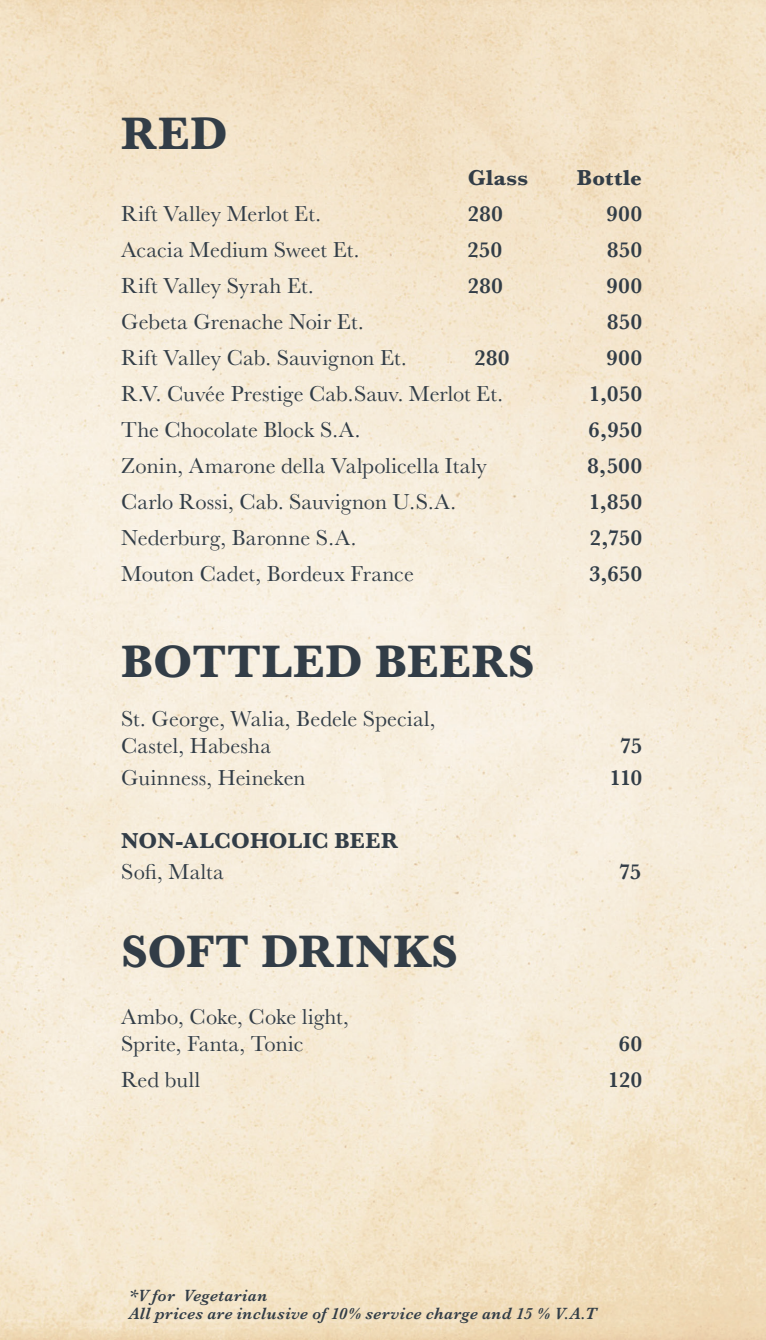
<style>
.page{position:relative;width:766px;height:1340px;background:#fff}
.page>*{position:absolute;margin:0;border:0;box-sizing:border-box;transform-origin:0 0}
.t1{font:700 47.25px "Baskerville";letter-spacing:.015em;color:#323d47}
.t2{font:22.5px "Baskerville";letter-spacing:.005em;color:#323d47}
.t3{font:600 22.5px "Baskerville";letter-spacing:.025em;color:#323d47}
.t4{font:700 22.5px/31.5px "Baskerville";letter-spacing:.01em;color:#323d47}
.t5{font:italic 600 16.88px/18px "Baskerville";letter-spacing:.025em;color:#323d47}
.s1{font-weight:400}
</style>
<div class="page">
<img style="left:0;top:0;width:765px;height:1339px">
<p class="t1" style="left:121px;top:101px;width:108px">RED</p>
<p class="t4" style="left:467px;top:162px;width:62px">Glass</p>
<p class="t4" style="left:576px;top:162px;width:67px">Bottle</p>
<p class="t2" style="left:121px;top:199px;width:201px">Rift Valley Merlot Et.</p>
<p class="t3" style="left:467px;top:198px;width:36px">280</p>
<p class="t3" style="left:606px;top:198px;width:37px">900</p>
<p class="t2" style="left:121px;top:235px;width:240px">Acacia Medium Sweet Et.</p>
<p class="t3" style="left:467px;top:234px;width:36px">250</p>
<p class="t3" style="left:607px;top:234px;width:36px">850</p>
<p class="t2" style="left:121px;top:271px;width:194px">Rift Valley Syrah Et.</p>
<p class="t3" style="left:467px;top:270px;width:36px">280</p>
<p class="t3" style="left:606px;top:270px;width:37px">900</p>
<p class="t2" style="left:121px;top:307px;width:244px">Gebeta Grenache Noir Et.</p>
<p class="t3" style="left:607px;top:306px;width:36px">850</p>
<p class="t2" style="left:121px;top:343px;width:287px">Rift Valley Cab. Sauvignon Et.</p>
<p class="t3" style="left:474px;top:342px;width:36px">280</p>
<p class="t3" style="left:606px;top:342px;width:37px">900</p>
<p class="t2" style="left:121px;top:379px;width:383px">R.V. Cuvée Prestige Cab.Sauv. Merlot Et.</p>
<p class="t3" style="left:589px;top:378px;width:54px">1,050</p>
<p class="t2" style="left:121px;top:415px;width:241px">The Chocolate Block S.A.</p>
<p class="t3" style="left:588px;top:414px;width:55px">6,950</p>
<p class="t2" style="left:121px;top:451px;width:367px">Zonin, Amarone della Valpolicella Italy</p>
<p class="t3" style="left:587px;top:450px;width:56px">8,500</p>
<p class="t2" style="left:121px;top:487px;width:336px">Carlo Rossi, Cab. Sauvignon U.S.A.</p>
<p class="t3" style="left:589px;top:486px;width:54px">1,850</p>
<p class="t2" style="left:121px;top:523px;width:237px">Nederburg, Baronne S.A.</p>
<p class="t3" style="left:589px;top:522px;width:54px">2,750</p>
<p class="t2" style="left:121px;top:559px;width:294px">Mouton Cadet, Bordeux France</p>
<p class="t3" style="left:589px;top:558px;width:54px">3,650</p>
<p class="t1" style="left:121px;top:628px;width:415px">BOTTLED BEERS</p>
<p class="t2" style="left:121px;top:704px;width:316px">St. George, Walia, Bedele Special,</p>
<p class="t2" style="left:121px;top:731px;width:151px">Castel, Habesha</p>
<p class="t3" style="left:619px;top:730px;width:24px">75</p>
<p class="t2" style="left:121px;top:763px;width:186px">Guinness, Heineken</p>
<p class="t3" style="left:609px;top:761px;width:34px">110</p>
<p class="t4" style="left:121px;top:824px;width:278px">NON-ALCOHOLIC BEER<br><span class="s1">Sofi, Malta</span></p>
<p class="t1" style="left:121px;top:919px;width:338px">SOFT DRINKS</p>
<p class="t3" style="left:618px;top:856px;width:24px">75</p>
<p class="t2" style="left:121px;top:1002px;width:229px">Ambo, Coke, Coke light,</p>
<p class="t2" style="left:121px;top:1029px;width:184px">Sprite, Fanta, Tonic</p>
<p class="t3" style="left:618px;top:1027px;width:25px">60</p>
<p class="t2" style="left:121px;top:1065px;width:81px">Red bull</p>
<p class="t3" style="left:608px;top:1063px;width:35px">120</p>
<p class="t5" style="left:129px;top:1286px;width:468px">*V for Vegetarian<br>All prices are inclusive of 10% service charge and 15 % V.A.T</p>
</div>
